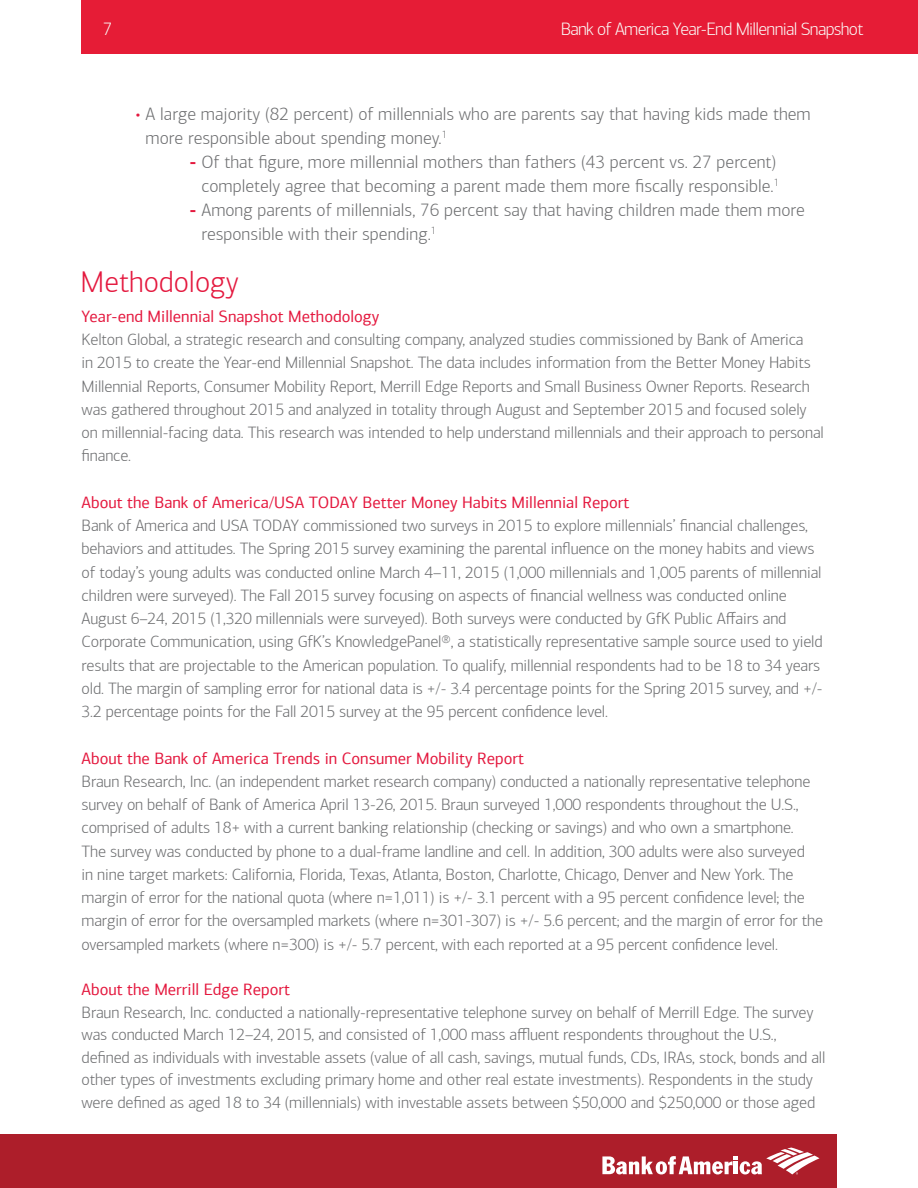
<style>
.page{position:relative;width:918px;height:1188px;background:#fff}
.page>*{position:absolute;margin:0;border:0;box-sizing:border-box;transform-origin:0 0}
.t1{font:300 30px "Connections";color:#e4183e}
.t2{font:300 18px/24px "Connections";color:#6d6e70}
.t3{font:300 18px "Connections";letter-spacing:-.04em;color:#faf9f6}
.t4{font:300 16.5px/23.2px "Connections";letter-spacing:-.01em;color:#6d6e70}
.t5{font:16.5px "Connections";color:#e4183e}
.s1{color:#e4183e}
.s2{font-weight:700;color:#e4183e}
</style>
<div class="page">
<div style="left:81px;top:0;width:837px;height:54px;background:#e61c36"></div>
<div style="left:0;top:1134px;width:837px;height:54px;background:#ad1e2a"></div>
<svg style="left:602px;top:1148px;width:218px;height:26px"></svg>
<p class="t3" style="left:103px;top:18px;width:11px">7</p>
<p class="t3" style="left:561px;top:18px;width:304px">Bank of America Year-End Millennial Snapshot</p>
<p class="t2" style="left:146px;top:102px;width:667px;text-indent:-10px"><span class="s1">•</span> A large majority (82 percent) of millennials who are parents say that having kids made them more responsible about spending money.<sup>1</sup></p>
<p class="t2" style="left:190px;top:150px;width:591px;text-align:right"><span class="s2">-</span> Of that figure, more millennial mothers than fathers (43 percent vs. 27 percent) completely agree that becoming a parent made them more fiscally responsible.<sup>1</sup></p>
<p class="t2" style="left:201px;top:198px;width:605px;text-indent:-12px"><span class="s2">-</span> Among parents of millennials, 76 percent say that having children made them more responsible with their spending.<sup>1</sup></p>
<h1 class="t1" style="left:81px;top:264px;width:160px">Methodology</h1>
<p class="t5" style="left:82px;top:306px;width:299px">Year-end Millennial Snapshot Methodology</p>
<p class="t4" style="left:82px;top:328px;width:744px">Kelton Global, a strategic research and consulting company, analyzed studies commissioned by Bank of America<br>in 2015 to create the Year-end Millennial Snapshot. The data includes information from the Better Money Habits Millennial Reports, Consumer Mobility Report, Merrill Edge Reports and Small Business Owner Reports. Research was gathered throughout 2015 and analyzed in totality through August and September 2015 and focused solely on millennial-facing data. This research was intended to help understand millennials and their approach to personal finance.</p>
<p class="t5" style="left:82px;top:492px;width:549px">About the Bank of America/USA TODAY Better Money Habits Millennial Report</p>
<p class="t4" style="left:82px;top:514px;width:743px">Bank of America and USA TODAY commissioned two surveys in 2015 to explore millennials’ financial challenges, behaviors and attitudes. The Spring 2015 survey examining the parental influence on the money habits and views of today’s young adults was conducted online March 4–11, 2015 (1,000 millennials and 1,005 parents of millennial children were surveyed). The Fall 2015 survey focusing on aspects of financial wellness was conducted online August 6–24, 2015 (1,320 millennials were surveyed). Both surveys were conducted by GfK Public Affairs and Corporate Communication, using GfK’s KnowledgePanel®, a statistically representative sample source used to yield results that are projectable to the American population. To qualify, millennial respondents had to be 18 to 34 years old. The margin of sampling error for national data is +/- 3.4 percentage points for the Spring 2015 survey, and +/- 3.2 percentage points for the Fall 2015 survey at the 95 percent confidence level.</p>
<p class="t5" style="left:82px;top:748px;width:444px">About the Bank of America Trends in Consumer Mobility Report</p>
<p class="t4" style="left:82px;top:770px;width:743px">Braun Research, Inc. (an independent market research company) conducted a nationally representative telephone survey on behalf of Bank of America April 13-26, 2015. Braun surveyed 1,000 respondents throughout the U.S., comprised of adults 18+ with a current banking relationship (checking or savings) and who own a smartphone.<br>The survey was conducted by phone to a dual-frame landline and cell. In addition, 300 adults were also surveyed<br>in nine target markets: California, Florida, Texas, Atlanta, Boston, Charlotte, Chicago, Denver and New York. The margin of error for the national quota (where n=1,011) is +/- 3.1 percent with a 95 percent confidence level; the margin of error for the oversampled markets (where n=301-307) is +/- 5.6 percent; and the margin of error for the oversampled markets (where n=300) is +/- 5.7 percent, with each reported at a 95 percent confidence level.</p>
<p class="t5" style="left:82px;top:980px;width:210px">About the Merrill Edge Report</p>
<p class="t4" style="left:82px;top:1001px;width:745px;line-height:22.5px">Braun Research, Inc. conducted a nationally-representative telephone survey on behalf of Merrill Edge. The survey was conducted March 12–24, 2015, and consisted of 1,000 mass affluent respondents throughout the U.S., defined as individuals with investable assets (value of all cash, savings, mutual funds, CDs, IRAs, stock, bonds and all other types of investments excluding primary home and other real estate investments). Respondents in the study were defined as aged 18 to 34 (millennials) with investable assets between $50,000 and $250,000 or those aged</p>
</div>
